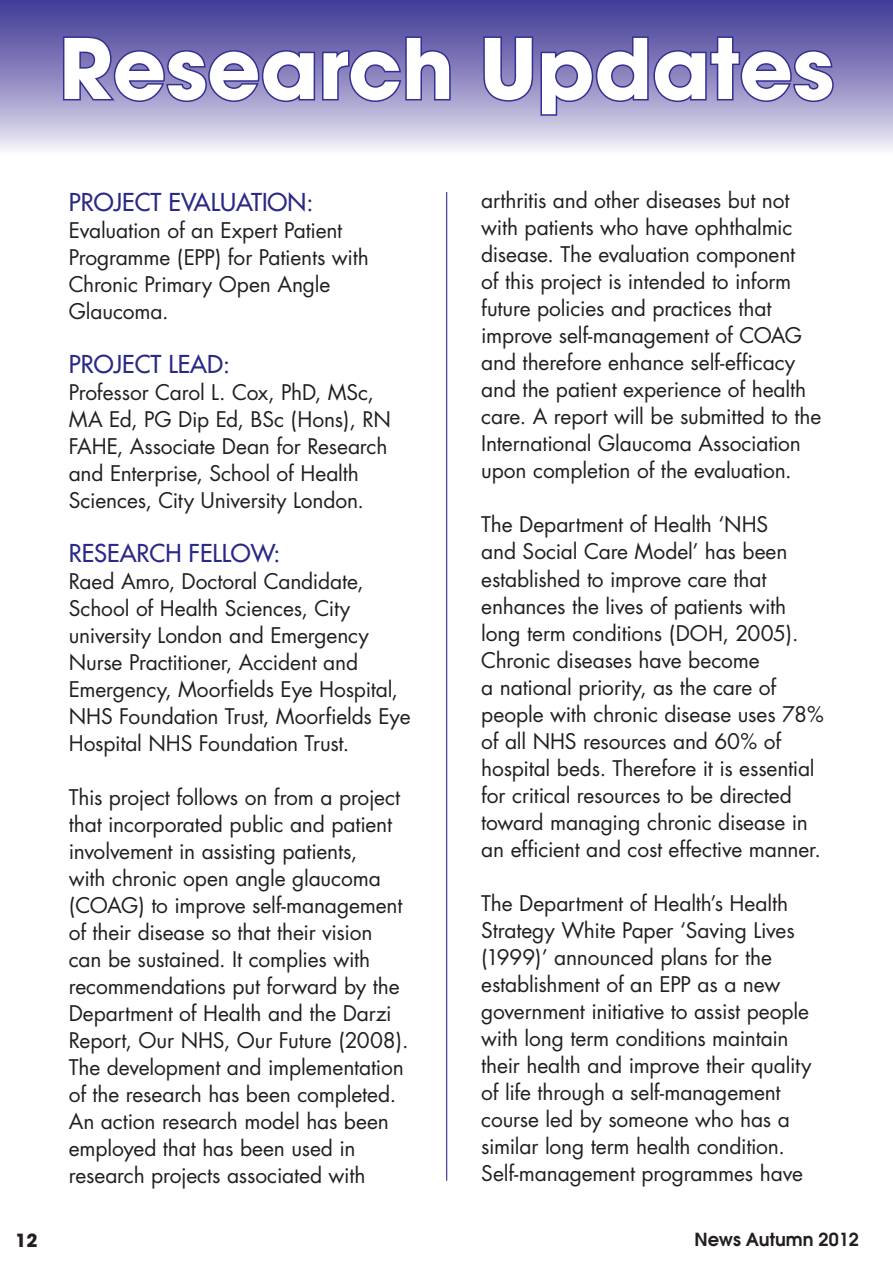
<style>
.page{position:relative;width:893px;height:1263px;background:#fff}
.page>*{position:absolute;margin:0;border:0;box-sizing:border-box;transform-origin:0 0}
.t1{font:700 82.5px "Avant Garde";color:#fff}
.t2{font:24px "Futura";color:#2a2a86}
.t3{font:21px/27px "Futura";letter-spacing:-.01em;color:#231f20}
.t4{font:600 18px "Avant Garde";color:#231f20}
.t5{font:700 18px "Avant Garde";color:#231f20}
</style>
<div class="page">
<hr style="left:446px;top:192px;width:1px;height:989px;background:#323092">
<svg style="left:0;top:0;width:893px;height:150px;background:#9590c4"></svg>
<svg style="left:61px;top:35px;width:391px;height:69px;background:#736db2"></svg>
<svg style="left:482px;top:35px;width:353px;height:82px;background:#7e78b8"></svg>
<h1 class="t1" style="left:59px;top:15px;width:777px">Research Updates</h1>
<p class="t2" style="left:69px;top:187px;width:246px">PROJECT EVALUATION:</p>
<p class="t3" style="left:69px;top:217px;width:302px">Evaluation of an Expert Patient<br>Programme (EPP) for Patients with<br>Chronic Primary Open Angle<br>Glaucoma.</p>
<p class="t2" style="left:69px;top:349px;width:163px">PROJECT LEAD:</p>
<p class="t3" style="left:69px;top:379px;width:324px">Professor Carol L. Cox, PhD, MSc, MA Ed, PG Dip Ed, BSc (Hons), RN FAHE, Associate Dean for Research and Enterprise, School of Health Sciences, City University London.</p>
<p class="t2" style="left:69px;top:538px;width:213px">RESEARCH FELLOW:</p>
<p class="t3" style="left:69px;top:568px;width:343px">Raed Amro, Doctoral Candidate, School of Health Sciences, City university London and Emergency Nurse Practitioner, Accident and Emergency, Moorfields Eye Hospital, NHS Foundation Trust, Moorfields Eye Hospital NHS Foundation Trust.</p>
<p class="t3" style="left:69px;top:784px;width:341px">This project follows on from a project that incorporated public and patient involvement in assisting patients,<br>with chronic open angle glaucoma (COAG) to improve self-management of their disease so that their vision can be sustained. It complies with recommendations put forward by the Department of Health and the Darzi Report, Our NHS, Our Future (2008).<br>The development and implementation of the research has been completed.<br>An action research model has been employed that has been used in research projects associated with</p>
<p class="t3" style="left:481px;top:187px;width:342px">arthritis and other diseases but not with patients who have ophthalmic disease. The evaluation component<br>of this project is intended to inform future policies and practices that improve self-management of COAG and therefore enhance self-efficacy and the patient experience of health care. A report will be submitted to the International Glaucoma Association upon completion of the evaluation.</p>
<p class="t3" style="left:481px;top:511px;width:344px">The Department of Health ‘NHS<br>and Social Care Model’ has been established to improve care that enhances the lives of patients with long term conditions (DOH, 2005).<br>Chronic diseases have become<br>a national priority, as the care of people with chronic disease uses 78% of all NHS resources and 60% of hospital beds. Therefore it is essential for critical resources to be directed toward managing chronic disease in an efficient and cost effective manner.</p>
<p class="t3" style="left:481px;top:890px;width:332px">The Department of Health’s Health Strategy White Paper ‘Saving Lives (1999)’ announced plans for the establishment of an EPP as a new government initiative to assist people with long term conditions maintain their health and improve their quality of life through a self-management course led by someone who has a similar long term health condition.<br>Self-management programmes have</p>
<p class="t5" style="left:16px;top:1229px;width:24px">12</p>
<p class="t4" style="left:694px;top:1228px;width:166px">News Autumn 2012</p>
</div>
